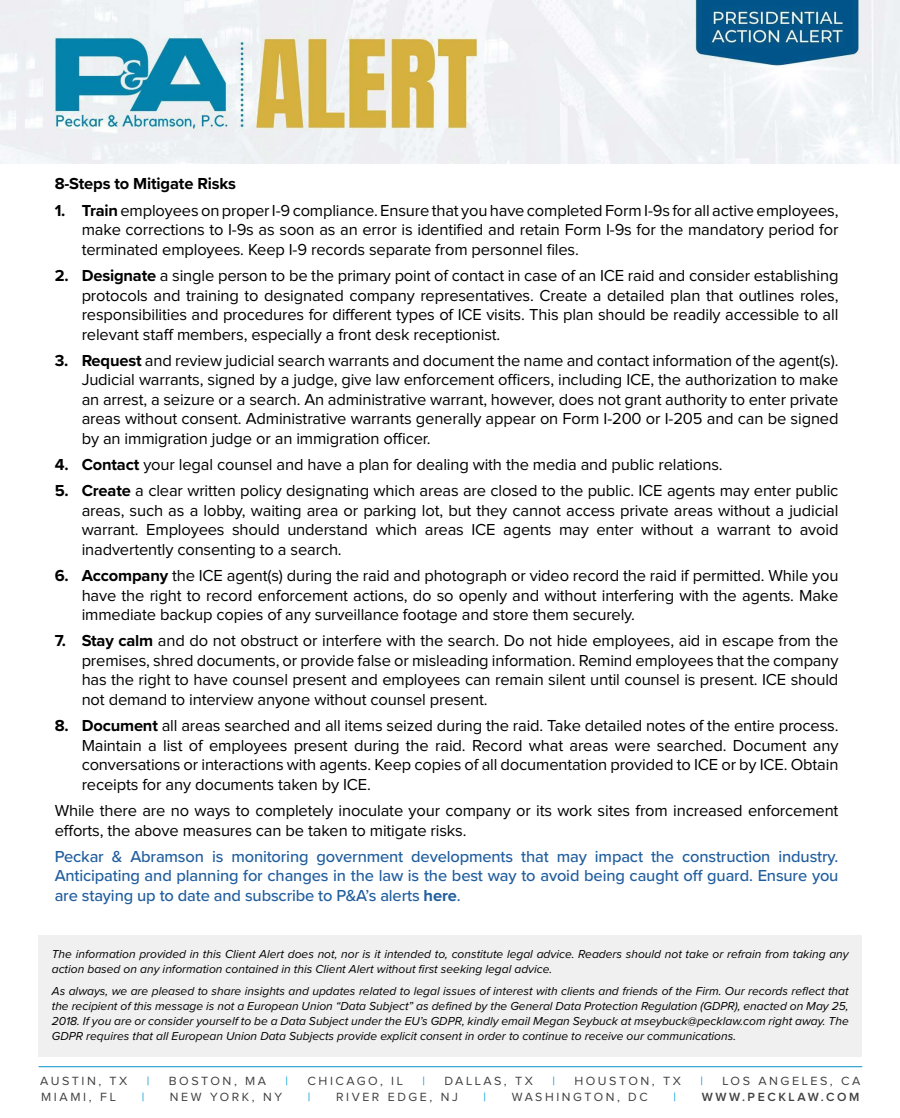
<style>
.page{position:relative;width:900px;height:1118px;background:#fff}
.page>*{position:absolute;margin:0;border:0;box-sizing:border-box;transform-origin:0 0}
.t1{font:16.5px/19.5px "Proxima Nova";letter-spacing:-.01em;color:#000;text-align:justify}
.t2{font:500 16.5px/19.5px "Proxima Nova";letter-spacing:-.01em;color:#215e9e;text-align:justify}
.t3{font:700 16.5px "Proxima Nova";letter-spacing:-.01em;color:#000}
.t4{font:12.3px "Proxima Nova";letter-spacing:.2em;color:#414042}
.t5{font:600 12.3px "Proxima Nova";letter-spacing:.21em;color:#414042}
.t6{font:12.3px "Proxima Nova";color:#0099cd}
.t7{font:italic 12px/15px "Proxima Nova";color:#000}
.s1{font-weight:700}
</style>
<div class="page">
<div style="left:39px;top:935px;width:823px;height:121px;background:#f0f0f0"></div>
<hr style="left:39px;top:1066px;width:823px;height:1px;background:#0092c8">
<img style="left:0;top:0;width:900px;height:164px">
<p class="t3" style="left:55px;top:172px;width:183px">8-Steps to Mitigate Risks</p>
<p class="t1" style="left:82px;top:201px;width:758px;text-indent:-27px"><span class="s1">1. Train</span> employees on proper I-9 compliance. Ensure that you have completed Form I-9s for all active employees, make corrections to I-9s as soon as an error is identified and retain Form I-9s for the mandatory period for terminated employees. Keep I-9 records separate from personnel files.</p>
<p class="t1" style="left:82px;top:266px;width:758px;text-indent:-27px"><span class="s1">2. Designate</span> a single person to be the primary point of contact in case of an ICE raid and consider establishing protocols and training to designated company representatives. Create a detailed plan that outlines roles, responsibilities and procedures for different types of ICE visits. This plan should be readily accessible to all relevant staff members, especially a front desk receptionist.</p>
<p class="t1" style="left:82px;top:351px;width:758px;text-indent:-27px"><span class="s1">3. Request</span> and review judicial search warrants and document the name and contact information of the agent(s).<br>Judicial warrants, signed by a judge, give law enforcement officers, including ICE, the authorization to make an arrest, a seizure or a search. An administrative warrant, however, does not grant authority to enter private areas without consent. Administrative warrants generally appear on Form I-200 or I-205 and can be signed by an immigration judge or an immigration officer.</p>
<p class="t1" style="left:55px;top:455px;width:669px"><span class="s1">4. Contact</span> your legal counsel and have a plan for dealing with the media and public relations.</p>
<p class="t1" style="left:82px;top:481px;width:758px;text-indent:-27px"><span class="s1">5. Create</span> a clear written policy designating which areas are closed to the public. ICE agents may enter public areas, such as a lobby, waiting area or parking lot, but they cannot access private areas without a judicial warrant. Employees should understand which areas ICE agents may enter without a warrant to avoid inadvertently consenting to a search.</p>
<p class="t1" style="left:82px;top:566px;width:758px;text-indent:-27px"><span class="s1">6. Accompany</span> the ICE agent(s) during the raid and photograph or video record the raid if permitted. While you have the right to record enforcement actions, do so openly and without interfering with the agents. Make immediate backup copies of any surveillance footage and store them securely.</p>
<p class="t1" style="left:82px;top:631px;width:758px;text-indent:-27px"><span class="s1">7. Stay calm</span> and do not obstruct or interfere with the search. Do not hide employees, aid in escape from the premises, shred documents, or provide false or misleading information. Remind employees that the company has the right to have counsel present and employees can remain silent until counsel is present. ICE should not demand to interview anyone without counsel present.</p>
<p class="t1" style="left:82px;top:716px;width:758px;text-indent:-27px"><span class="s1">8. Document</span> all areas searched and all items seized during the raid. Take detailed notes of the entire process.<br>Maintain a list of employees present during the raid. Record what areas were searched. Document any conversations or interactions with agents. Keep copies of all documentation provided to ICE or by ICE. Obtain receipts for any documents taken by ICE.</p>
<p class="t1" style="left:55px;top:801px;width:785px">While there are no ways to completely inoculate your company or its work sites from increased enforcement efforts, the above measures can be taken to mitigate risks.</p>
<p class="t2" style="left:55px;top:846px;width:785px">Peckar &amp; Abramson is monitoring government developments that may impact the construction industry.<br>Anticipating and planning for changes in the law is the best way to avoid being caught off guard. Ensure you are staying up to date and subscribe to P&amp;A’s alerts <span class="s1">here</span>.</p>
<p class="t7" style="left:52px;top:946px;width:798px">The information provided in this Client Alert does not, nor is it intended to, constitute legal advice. Readers should not take or refrain from taking any action based on any information contained in this Client Alert without first seeking legal advice.</p>
<p class="t7" style="left:52px;top:982px;width:798px;text-align:justify">As always, we are pleased to share insights and updates related to legal issues of interest with clients and friends of the Firm. Our records reflect that the recipient of this message is not a European Union “Data Subject” as defined by the General Data Protection Regulation (GDPR), enacted on May 25, 2018. If you are or consider yourself to be a Data Subject under the EU’s GDPR, kindly email Megan Seybuck at mseybuck@pecklaw.com right away. The GDPR requires that all European Union Data Subjects provide explicit consent in order to continue to receive our communications.</p>
<p class="t4" style="left:40px;top:1073px;width:89px">AUSTIN, TX</p>
<p class="t6" style="left:147px;top:1073px;width:4px">|</p>
<p class="t4" style="left:169px;top:1073px;width:99px">BOSTON, MA</p>
<p class="t6" style="left:286px;top:1073px;width:4px">|</p>
<p class="t4" style="left:308px;top:1073px;width:97px">CHICAGO, IL</p>
<p class="t6" style="left:422px;top:1073px;width:4px">|</p>
<p class="t4" style="left:444px;top:1073px;width:90px">DALLAS, TX</p>
<p class="t6" style="left:552px;top:1073px;width:4px">|</p>
<p class="t4" style="left:574px;top:1073px;width:108px">HOUSTON, TX</p>
<p class="t6" style="left:700px;top:1073px;width:4px">|</p>
<p class="t4" style="left:722px;top:1073px;width:139px">LOS ANGELES, CA</p>
<p class="t4" style="left:41px;top:1089px;width:76px">MIAMI, FL</p>
<p class="t6" style="left:142px;top:1089px;width:4px">|</p>
<p class="t4" style="left:170px;top:1089px;width:114px">NEW YORK, NY</p>
<p class="t6" style="left:308px;top:1089px;width:4px">|</p>
<p class="t4" style="left:336px;top:1089px;width:123px">RIVER EDGE, NJ</p>
<p class="t6" style="left:484px;top:1089px;width:4px">|</p>
<p class="t4" style="left:512px;top:1089px;width:137px">WASHINGTON, DC</p>
<p class="t6" style="left:673px;top:1089px;width:4px">|</p>
<p class="t5" style="left:702px;top:1089px;width:159px">WWW.PECKLAW.COM</p>
</div>
